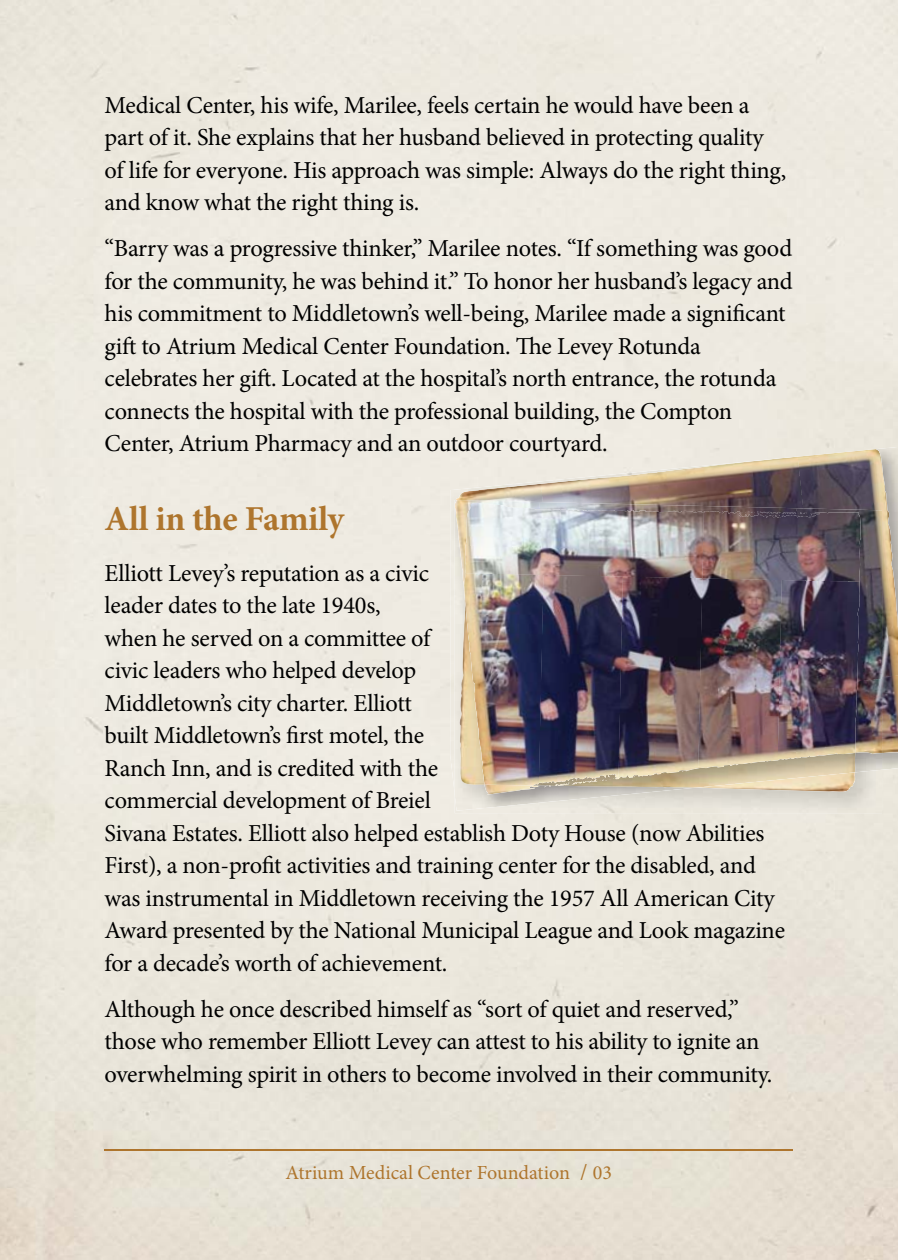
<style>
.page{position:relative;width:898px;height:1260px;background:#fff}
.page>*{position:absolute;margin:0;border:0;box-sizing:border-box;transform-origin:0 0}
.t1{font:700 35px "Minion Pro";letter-spacing:-.01em;color:#ae752d}
.t2{font:24.5px/32.5px "Minion Pro";letter-spacing:-.01em;color:#000}
.t3{font:20px "Minion Pro";color:#ae752d}
.s1{font-size:22.5px}
</style>
<div class="page">
<img style="left:0;top:0;width:897px;height:1260px">
<hr style="left:105px;top:1149px;width:687px;height:2px;background:#ae752d">
<img style="left:454px;top:811px;width:427px;height:2px">
<img style="left:450px;top:446px;width:447px;height:347px">
<img style="left:454px;top:500px;width:427px;height:311px">
<img style="left:550px;top:774px;width:146px;height:14px">
<img style="left:540px;top:468px;width:154px;height:35px">
<img style="left:456px;top:480px;width:87px;height:33px">
<img style="left:484px;top:785px;width:58px;height:10px">
<img style="left:464px;top:579px;width:74px;height:206px">
<img style="left:464px;top:503px;width:230px;height:76px">
<img style="left:538px;top:575px;width:84px;height:199px">
<img style="left:618px;top:577px;width:76px;height:208px">
<svg style="left:533px;top:774px;width:17px;height:14px"></svg>
<img style="left:539px;top:771px;width:149px;height:15px">
<p class="t2" style="left:105px;top:91px;width:683px">Medical Center, his wife, Marilee, feels certain he would have been a part of it. She explains that her husband believed in protecting quality of life for everyone. His approach was simple: Always do the right thing, and know what the right thing is.</p>
<p class="t2" style="left:105px;top:234px;width:689px">“Barry was a progressive thinker,” Marilee notes. “If something was good for the community, he was behind it.” To honor her husband’s legacy and his commitment to Middletown’s well-being, Marilee made a significant gift to Atrium Medical Center Foundation. The Levey Rotunda celebrates her gift. Located at the hospital’s north entrance, the rotunda connects the hospital with the professional building, the Compton Center, Atrium Pharmacy and an outdoor courtyard.</p>
<h1 class="t1" style="left:105px;top:505px;width:241px">All in the Family</h1>
<p class="t2" style="left:105px;top:559px;width:681px">Elliott Levey’s reputation as a civic<br>leader dates to the late 1940s,<br>when he served on a committee of<br>civic leaders who helped develop<br>Middletown’s city charter. Elliott<br>built Middletown’s first motel, the<br>Ranch Inn, and is credited with the<br>commercial development of Breiel<br>Sivana Estates. Elliott also helped establish Doty House (now Abilities First), a non-profit activities and training center for the disabled, and was instrumental in Middletown receiving the 1957 All American City Award presented by the National Municipal League and Look magazine for a decade’s worth of achievement.</p>
<p class="t2" style="left:105px;top:995px;width:669px">Although he once described himself as “sort of quiet and reserved,” those who remember Elliott Levey can attest to his ability to ignite an overwhelming spirit in others to become involved in their community.</p>
<p class="t3" style="left:285px;top:1165px;width:328px">Atrium Medical Center Foundation <span class="s1">/</span> 03</p>
</div>
